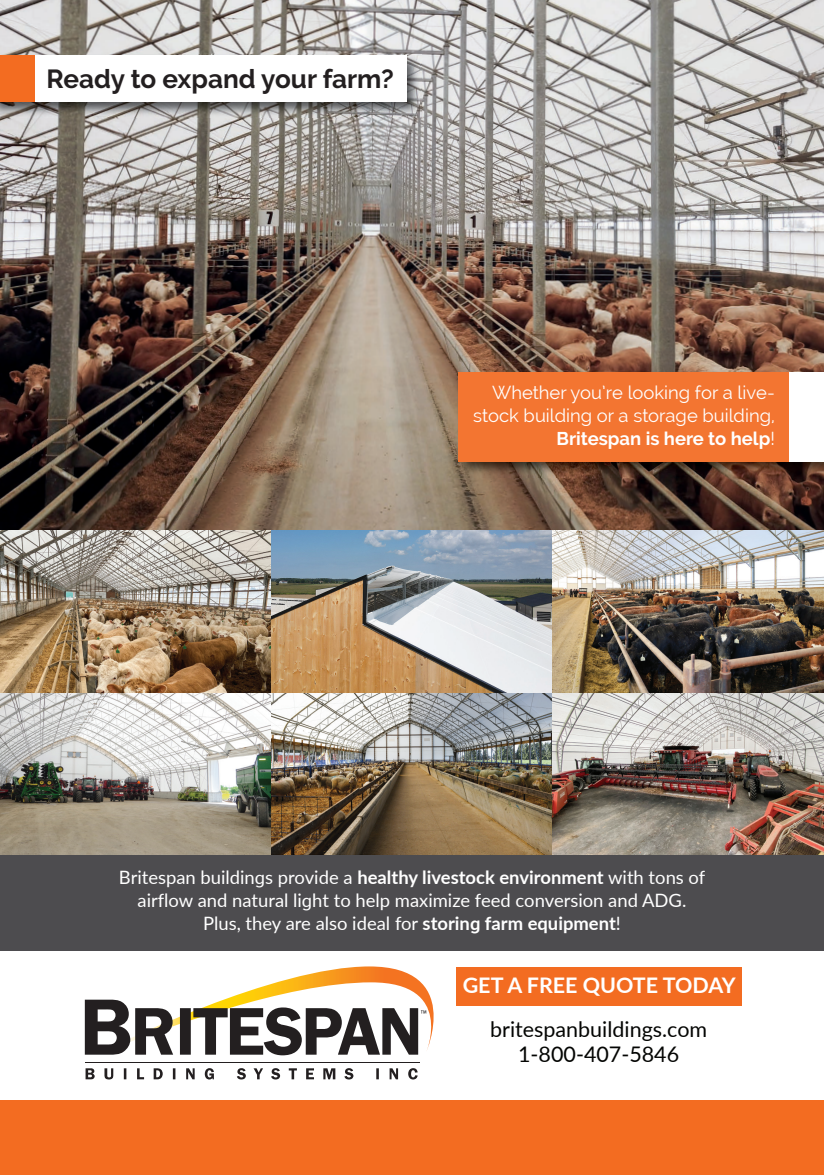
<style>
.page{position:relative;width:824px;height:1175px;background:#fff}
.page>*{position:absolute;margin:0;border:0;box-sizing:border-box;transform-origin:0 0}
.t1{font:700 26.1px "Raleway";color:#231f20}
.t2{font:21.45px/43.2px "Lato";color:#040503;text-align:center}
.t3{font:18.45px/23px "Lato";color:#fff;text-align:center}
.t4{font:18.45px/23px "Raleway";color:#fff;text-align:right}
.s1{font-weight:700}
.s2{font-weight:700;color:#fff}
</style>
<div class="page">
<svg style="left:86px;top:1068px;width:331px;height:11px"></svg>
<svg style="left:85px;top:966px;width:349px;height:89px"></svg>
<hr style="left:85px;top:1061px;width:334px;height:1px;background:#231f20">
<div style="left:0;top:853px;width:824px;height:97px;background:#4d4c4f"></div>
<div style="left:0;top:1100px;width:824px;height:74px;background:#f36c21"></div>
<div style="left:456px;top:967px;width:285px;height:39px;background:#f36c21"></div>
<img style="left:0;top:0;width:824px;height:530px">
<img style="left:0;top:530px;width:824px;height:324px">
<img style="left:0;top:54px;width:422px;height:64px">
<div style="left:0;top:56px;width:406px;height:46px;background:#fff"></div>
<div style="left:0;top:56px;width:35px;height:46px;background:#f36c21"></div>
<img style="left:457px;top:370px;width:367px;height:107px">
<div style="left:458px;top:372px;width:366px;height:89px;background:#fff"></div>
<div style="left:458px;top:372px;width:330px;height:89px;background:#f37531"></div>
<p class="t1" style="left:46px;top:64px;width:349px">Ready to expand your farm?</p>
<p class="t4" style="left:473px;top:381px;width:303px">Whether you’re looking for a live&shy;stock building or a storage building,<br><span class="s1">Britespan is here to help</span>!</p>
<p class="t3" style="left:119px;top:865px;width:588px">Britespan buildings provide a <span class="s1">healthy livestock environment</span> with tons of airflow and natural light to help maximize feed conversion and ADG.<br>Plus, they are also ideal for <span class="s1">storing farm equipment</span>!</p>
<p class="t2" style="left:462px;top:963px;width:274px"><span class="s2">GET A FREE QUOTE TODAY </span>britespanbuildings.com</p>
<p class="t2" style="left:518px;top:1032px;width:162px">1-800-407-5846</p>
</div>
